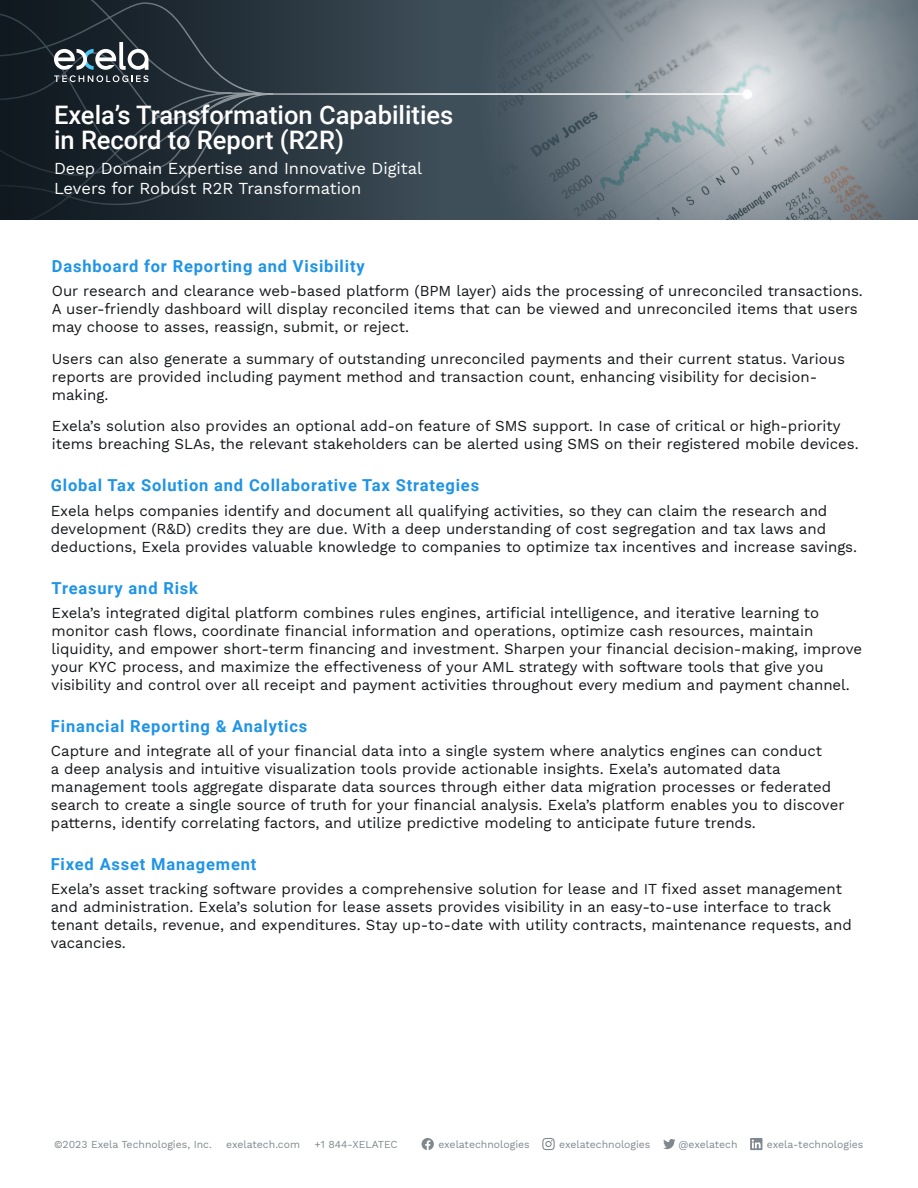
<style>
.page{position:relative;width:918px;height:1188px;background:#fff}
.page>*{position:absolute;margin:0;border:0;box-sizing:border-box;transform-origin:0 0}
.page_title_-_white{font:500 25.5px/25.5px "Roboto";color:#fff}
.section_header{font:700 16.5px "Roboto";letter-spacing:.05em;color:#1f94e6}
.accent_paragraph{font:16.5px/19.5px "Work Sans";color:#fff}
.main_paragraph_-_9{font:15px/18px "Work Sans";color:#14171a}
.footer_boilerplate_l{font:10.5px "Work Sans";color:#80888f}
</style>
<div class="page">
<svg style="left:542px;top:1138px;width:13px;height:12px"></svg>
<svg style="left:663px;top:1139px;width:13px;height:10px"></svg>
<svg style="left:750px;top:1138px;width:12px;height:12px"></svg>
<svg style="left:422px;top:1138px;width:12px;height:12px"></svg>
<svg style="left:0;top:0;width:918px;height:220px;background:#556169"></svg>
<svg style="left:54px;top:42px;width:94px;height:40px"></svg>
<p class="page_title_-_white" style="left:54px;top:101px;width:401px">Exela’s Transformation Capabilities in Record to Report (R2R)</p>
<p class="accent_paragraph" style="left:54px;top:158px;width:370px">Deep Domain Expertise and Innovative Digital<br>Levers for Robust R2R Transformation</p>
<p class="section_header" style="left:52px;top:255px;width:314px">Dashboard for Reporting and Visibility</p>
<p class="main_paragraph_-_9" style="left:52px;top:282px;width:813px">Our research and clearance web-based platform (BPM layer) aids the processing of unreconciled transactions.<br>A user-friendly dashboard will display reconciled items that can be viewed and unreconciled items that users may choose to asses, reassign, submit, or reject.</p>
<p class="main_paragraph_-_9" style="left:52px;top:349px;width:795px">Users can also generate a summary of outstanding unreconciled payments and their current status. Various reports are provided including payment method and transaction count, enhancing visibility for decision&shy;making.</p>
<p class="main_paragraph_-_9" style="left:52px;top:417px;width:809px">Exela’s solution also provides an optional add-on feature of SMS support. In case of critical or high-priority items breaching SLAs, the relevant stakeholders can be alerted using SMS on their registered mobile devices.</p>
<p class="section_header" style="left:51px;top:474px;width:430px">Global Tax Solution and Collaborative Tax Strategies</p>
<p class="main_paragraph_-_9" style="left:51px;top:501px;width:808px">Exela helps companies identify and document all qualifying activities, so they can claim the research and development (R&amp;D) credits they are due. With a deep understanding of cost segregation and tax laws and deductions, Exela provides valuable knowledge to companies to optimize tax incentives and increase savings.</p>
<p class="section_header" style="left:52px;top:576px;width:148px">Treasury and Risk</p>
<p class="main_paragraph_-_9" style="left:52px;top:603px;width:812px">Exela’s integrated digital platform combines rules engines, artificial intelligence, and iterative learning to monitor cash flows, coordinate financial information and operations, optimize cash resources, maintain liquidity, and empower short-term financing and investment. Sharpen your financial decision-making, improve your KYC process, and maximize the effectiveness of your AML strategy with software tools that give you visibility and control over all receipt and payment activities throughout every medium and payment channel.</p>
<p class="section_header" style="left:51px;top:715px;width:258px">Financial Reporting &amp; Analytics</p>
<p class="main_paragraph_-_9" style="left:51px;top:741px;width:795px">Capture and integrate all of your financial data into a single system where analytics engines can conduct<br>a deep analysis and intuitive visualization tools provide actionable insights. Exela’s automated data management tools aggregate disparate data sources through either data migration processes or federated search to create a single source of truth for your financial analysis. Exela’s platform enables you to discover patterns, identify correlating factors, and utilize predictive modeling to anticipate future trends.</p>
<p class="section_header" style="left:51px;top:853px;width:207px">Fixed Asset Management</p>
<p class="main_paragraph_-_9" style="left:51px;top:880px;width:803px">Exela’s asset tracking software provides a comprehensive solution for lease and IT fixed asset management and administration. Exela’s solution for lease assets provides visibility in an easy-to-use interface to track tenant details, revenue, and expenditures. Stay up-to-date with utility contracts, maintenance requests, and vacancies.</p>
<p class="footer_boilerplate_l" style="left:54px;top:1136px;width:159px">©2023 Exela Technologies, Inc.</p>
<p class="footer_boilerplate_l" style="left:226px;top:1136px;width:75px">exelatech.com</p>
<p class="footer_boilerplate_l" style="left:314px;top:1136px;width:85px">+1 844-XELATEC</p>
<p class="footer_boilerplate_l" style="left:438px;top:1136px;width:93px">exelatechnologies</p>
<p class="footer_boilerplate_l" style="left:559px;top:1136px;width:93px">exelatechnologies</p>
<p class="footer_boilerplate_l" style="left:679px;top:1136px;width:61px">@exelatech</p>
<p class="footer_boilerplate_l" style="left:767px;top:1136px;width:98px">exela-technologies</p>
</div>
